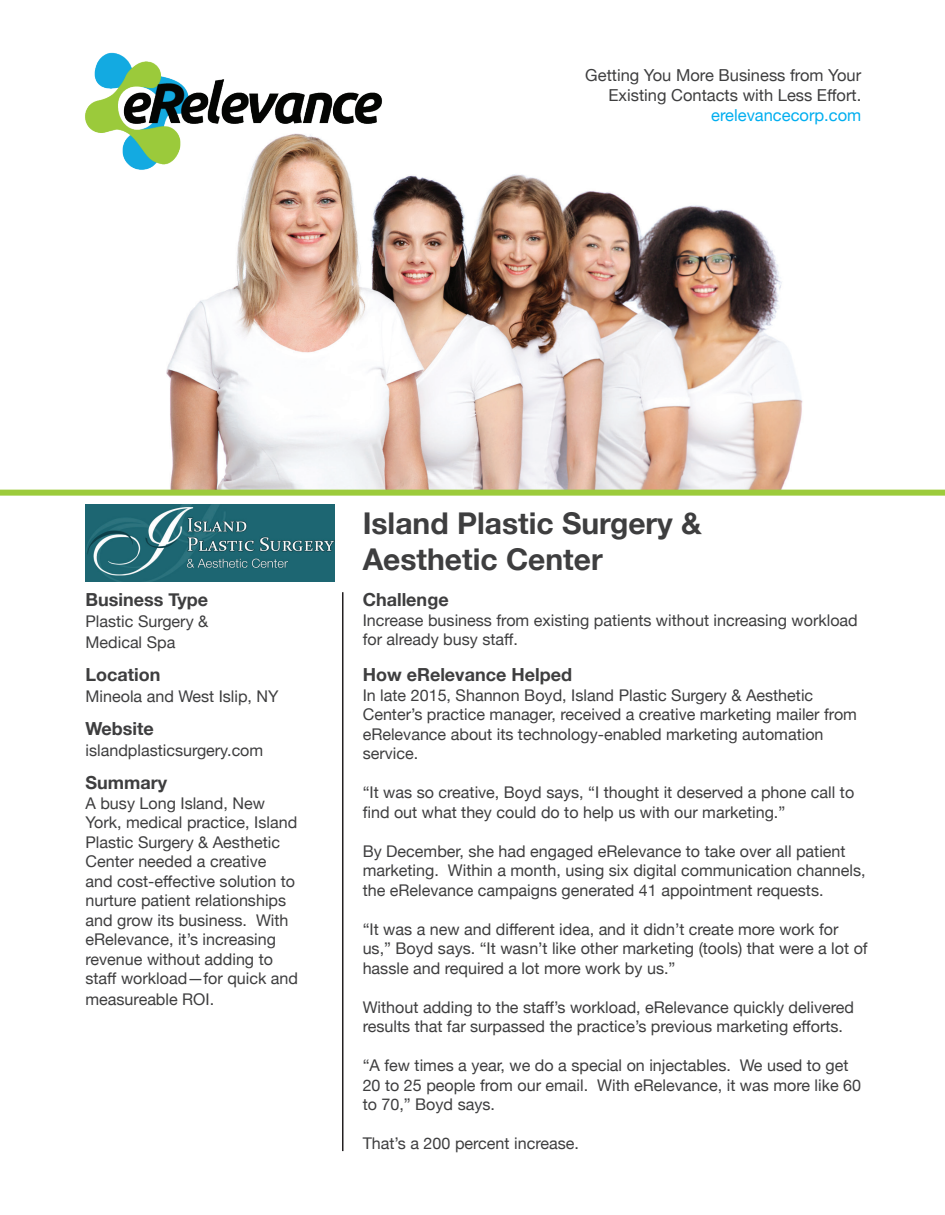
<style>
.page{position:relative;width:945px;height:1215px;background:#fff}
.page>*{position:absolute;margin:0;border:0;box-sizing:border-box;transform-origin:0 0}
.t1{font:700 30px/36px "Helvetica Neue";color:#3e3e3f}
.t2{font:700 18px "Helvetica Neue";color:#3e3e3f}
.t3{font:16.5px/19.8px "Helvetica Neue";color:#3e3e3f;text-align:right}
.t4{font:16.5px "Helvetica Neue";color:#00aeef}
.t5{font:16.2px/19.5px "Helvetica Neue";color:#3e3e3f}
</style>
<div class="page">
<img style="left:98px;top:174px;width:750px;height:316px">
<img style="left:85px;top:52px;width:339px;height:249px">
<hr style="left:342px;top:592px;width:2px;height:559px;background:#231f20">
<div style="left:0;top:490px;width:945px;height:6px;background:#9ccb3b"></div>
<img style="left:86px;top:504px;width:248px;height:78px">
<p class="t3" style="left:585px;top:65px;width:277px">Getting You More Business from Your<br>Existing Contacts with Less Effort.</p>
<p class="t4" style="left:711px;top:105px;width:152px">erelevancecorp.com</p>
<p class="t2" style="left:86px;top:589px;width:124px">Business Type</p>
<p class="t5" style="left:86px;top:611px;width:124px;line-height:21px">Plastic Surgery &amp;<br>Medical Spa</p>
<p class="t2" style="left:86px;top:664px;width:76px">Location</p>
<p class="t5" style="left:86px;top:686px;width:195px">Mineola and West Islip, NY</p>
<p class="t2" style="left:86px;top:718px;width:70px">Website</p>
<p class="t5" style="left:86px;top:740px;width:179px">islandplasticsurgery.com</p>
<p class="t2" style="left:86px;top:772px;width:83px">Summary</p>
<p class="t5" style="left:86px;top:793px;width:214px">A busy Long Island, New<br>York, medical practice, Island<br>Plastic Surgery &amp; Aesthetic<br>Center needed a creative<br>and cost-effective solution to nurture patient relationships and grow its business. With eRelevance, it’s increasing revenue without adding to staff workload—for quick and</p>
<p class="t5" style="left:86px;top:989px;width:130px">measureable ROI.</p>
<h1 class="t1" style="left:363px;top:504px;width:341px">Island Plastic Surgery &amp;<br>Aesthetic Center</h1>
<p class="t2" style="left:363px;top:589px;width:87px">Challenge</p>
<p class="t5" style="left:363px;top:610px;width:497px">Increase business from existing patients without increasing workload for already busy staff.</p>
<p class="t2" style="left:363px;top:664px;width:211px">How eRelevance Helped</p>
<p class="t5" style="left:363px;top:685px;width:496px">In late 2015, Shannon Boyd, Island Plastic Surgery &amp; Aesthetic Center’s practice manager, received a creative marketing mailer from eRelevance about its technology-enabled marketing automation service.</p>
<p class="t5" style="left:363px;top:782px;width:493px">“It was so creative, Boyd says, “I thought it deserved a phone call to find out what they could do to help us with our marketing.”</p>
<p class="t5" style="left:363px;top:841px;width:505px">By December, she had engaged eRelevance to take over all patient marketing. Within a month, using six digital communication channels, the eRelevance campaigns generated 41 appointment requests.</p>
<p class="t5" style="left:363px;top:919px;width:507px">“It was a new and different idea, and it didn’t create more work for us,” Boyd says. “It wasn’t like other marketing (tools) that were a lot of hassle and required a lot more work by us.”</p>
<p class="t5" style="left:363px;top:997px;width:493px">Without adding to the staff’s workload, eRelevance quickly delivered results that far surpassed the practice’s previous marketing efforts.</p>
<p class="t5" style="left:363px;top:1055px;width:500px">“A few times a year, we do a special on injectables. We used to get<br>20 to 25 people from our email. With eRelevance, it was more like 60 to 70,” Boyd says.</p>
<p class="t5" style="left:363px;top:1133px;width:218px">That’s a 200 percent increase.</p>
</div>
